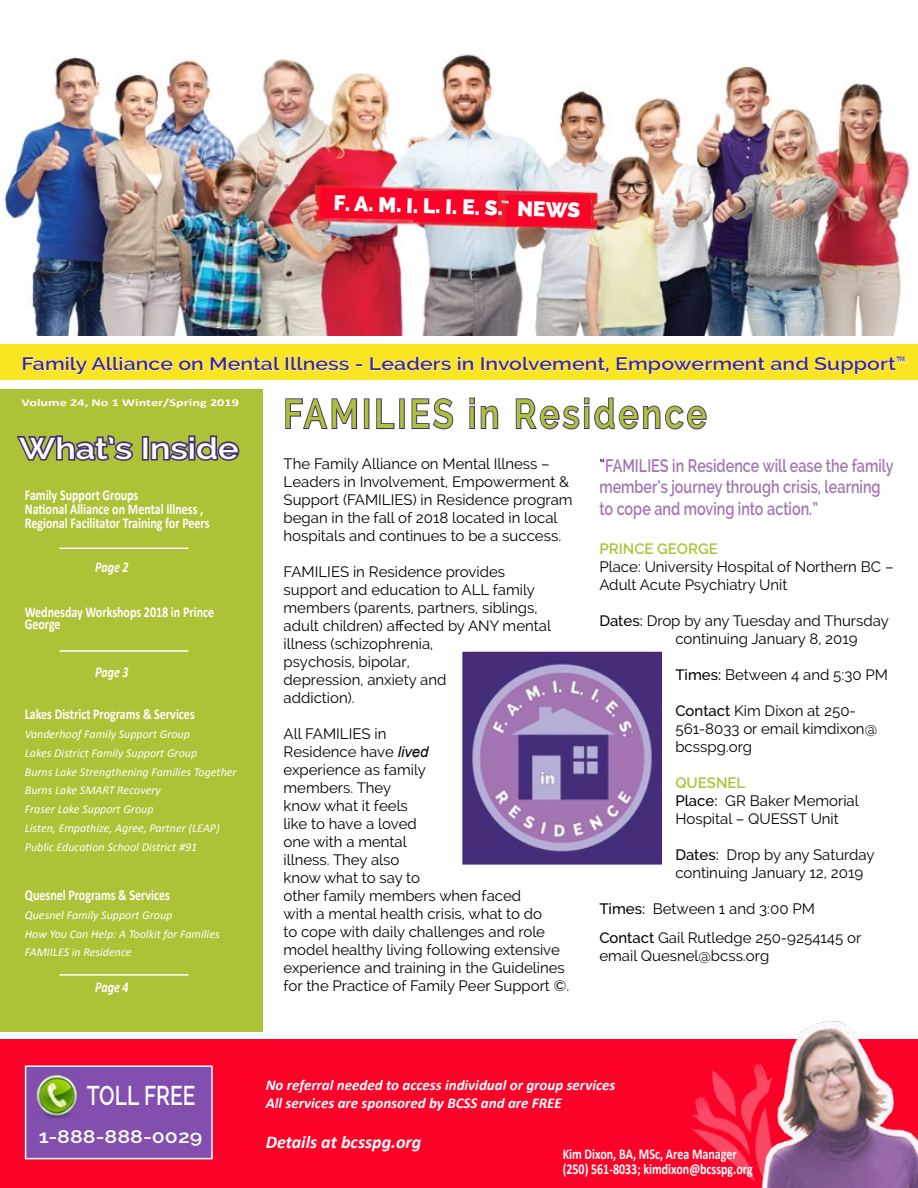
<style>
.page{position:relative;width:918px;height:1188px;background:#fff}
.page>*{position:absolute;margin:0;border:0;box-sizing:border-box;transform-origin:0 0}
.t1{font:600 40.5px "Raleway";letter-spacing:.1em;color:#aec237;scale:.82 1}
.t2{font:600 29.85px "Raleway";color:#fff;scale:1.15 1}
.t3{font:600 27px "Raleway";color:#fff;scale:.77 1}
.t4{font:800 21px "Raleway";color:#fff}
.t5{font:600 18.15px "Raleway";color:#fff;scale:1.17 1}
.t6{font:600 18px/21.6px "Raleway";color:#a374b2;scale:.8 1}
.t7{font:600 18px "Raleway";color:#452c7a;scale:1.19 1}
.t8{font:italic 700 18px "Calibri";color:#fff}
.t9{font:15px/18px "Raleway";color:#000}
.t10{font:700 15px/14.4px "Calibri";color:#fff;scale:.8 1}
.t11{font:italic 700 15px/18px "Calibri";color:#fff}
.t12{font:italic 700 15px "Calibri";color:#fff;scale:.8 1}
.t13{font:600 15px "Raleway";color:#aec237}
.t14{font:italic 12px/18.8px "Calibri";color:#fff}
.t15{font:700 10.5px "Calibri";color:#fff;scale:1.36 1}
.t16{font:600 7.05px "Raleway";color:#452c7a;scale:.8 1}
.s1{font-family:"Arial";font-style:italic}
.s2{font-weight:400;color:#000}
.s3{font-weight:500}
.s4{font-weight:600;color:#aec237}
</style>
<div class="page">
<img style="left:464px;top:654px;width:196px;height:209px">
<div style="left:462px;top:652px;width:200px;height:213px;border:1px solid #452c7a"></div>
<div style="left:0;top:1040px;width:918px;height:148px;background:#fc0228"></div>
<div style="left:25px;top:1065px;width:188px;height:94px;background:#824fae;border:2px solid #fff"></div>
<img style="left:36px;top:1074px;width:42px;height:45px">
<img style="left:691px;top:1064px;width:67px;height:117px">
<img style="left:758px;top:1021px;width:160px;height:167px">
<svg style="left:285px;top:398px;width:73px;height:31px"></svg>
<div style="left:364px;top:398px;width:5px;height:31px;border:2px solid #452c7a"></div>
<svg style="left:376px;top:398px;width:19px;height:31px"></svg>
<div style="left:399px;top:398px;width:6px;height:31px;border:2px solid #452c7a"></div>
<svg style="left:411px;top:398px;width:43px;height:32px"></svg>
<svg style="left:469px;top:398px;width:30px;height:31px"></svg>
<svg style="left:515px;top:397px;width:192px;height:33px"></svg>
<div style="left:0;top:345px;width:918px;height:35px;background:#fae523"></div>
<svg style="left:23px;top:356px;width:180px;height:19px"></svg>
<svg style="left:210px;top:356px;width:70px;height:15px"></svg>
<svg style="left:286px;top:356px;width:64px;height:15px"></svg>
<svg style="left:356px;top:364px;width:7px;height:2px"></svg>
<svg style="left:370px;top:356px;width:82px;height:15px"></svg>
<svg style="left:458px;top:357px;width:16px;height:14px"></svg>
<svg style="left:481px;top:356px;width:128px;height:17px"></svg>
<svg style="left:616px;top:356px;width:289px;height:19px"></svg>
<div style="left:0;top:389px;width:263px;height:642px;background:#aec237"></div>
<svg style="left:16px;top:435px;width:118px;height:26px"></svg>
<div style="left:142px;top:436px;width:7px;height:25px;border:3px solid #452c7a"></div>
<svg style="left:150px;top:435px;width:90px;height:26px"></svg>
<hr style="left:59px;top:974px;width:129px;height:2px;background:#fff">
<hr style="left:59px;top:548px;width:129px;height:1px;background:#fff">
<hr style="left:59px;top:650px;width:129px;height:2px;background:#fff">
<img style="left:4px;top:54px;width:906px;height:281px">
<div style="left:320px;top:188px;width:93px;height:31px;background:#fc0228"></div>
<div style="left:413px;top:192px;width:85px;height:30px;background:#fc0228"></div>
<div style="left:506px;top:195px;width:85px;height:30px;background:#fc0228"></div>
<svg style="left:501px;top:201px;width:5px;height:3px"></svg>
<h3 class="t4" style="left:334px;top:190px;width:248px;rotate:2deg">F. A. M. I. L. I. E. S. NEWS</h3>
<p class="t7" style="left:22px;top:353px;width:736px">Family Alliance on Mental Illness - Leaders in Involvement, Empowerment and Support</p>
<p class="t16" style="left:897px;top:356px;width:12px">TM</p>
<p class="t15" style="left:22px;top:396px;width:161px">Volume 24, No 1 Winter/Spring 2019</p>
<h2 class="t2" style="left:19px;top:431px;width:192px">What’s Inside</h2>
<p class="t10" style="left:25px;top:487px;width:232px">Family Support Groups<br>National Alliance on Mental Illness ,<br>Regional Facilitator Training for Peers</p>
<p class="t12" style="left:95px;top:557px;width:43px">Page 2</p>
<p class="t10" style="left:25px;top:606px;width:238px;line-height:12px">Wednesday Workshops 2018 in Prince<br>George</p>
<p class="t12" style="left:95px;top:662px;width:43px">Page 3</p>
<p class="t10" style="left:25px;top:707px;width:214px">Lakes District Programs &amp; Services</p>
<p class="t14" style="left:25px;top:724px;width:213px">Vanderhoof Family Support Group<br>Lakes District Family Support Group<br>Burns Lake Strengthening Families Together Burns Lake SMART Recovery<br>Fraser Lake Support Group<br>Listen, Empathize, Agree, Partner (LEAP)<br>Public Education School District #91</p>
<p class="t10" style="left:25px;top:888px;width:183px">Quesnel Programs &amp; Services</p>
<p class="t14" style="left:25px;top:905px;width:196px">Quesnel Family Support Group<br>How You Can Help: A Toolkit for Families<br>FAMIILES in Residence</p>
<p class="t12" style="left:95px;top:978px;width:43px">Page 4</p>
<h1 class="t1" style="left:284px;top:391px;width:517px">FAMILIES in Residence</h1>
<p class="t9" style="left:284px;top:454px;width:291px">The Family Alliance on Mental Illness – Leaders in Involvement, Empowerment &amp; Support (FAMILIES) in Residence program began in the fall of 2018 located in local hospitals and continues to be a success.</p>
<p class="t9" style="left:284px;top:562px;width:269px">FAMILIES in Residence provides support and education to ALL family members (parents, partners, siblings, adult children) affected by ANY mental illness (schizophrenia,<br>psychosis, bipolar,<br>depression, anxiety and<br>addiction).</p>
<p class="t9" style="left:284px;top:724px;width:287px">All FAMILIES in<br>Residence have <span class="s1">lived<br></span>experience as family<br>members. They<br>know what it feels<br>like to have a loved<br>one with a mental<br>illness. They also<br>know what to say to<br>other family members when faced<br>with a mental health crisis, what to do<br>to cope with daily challenges and role model healthy living following extensive experience and training in the Guidelines for the Practice of Family Peer Support ©.</p>
<p class="t6" style="left:599px;top:454px;width:369px"><span class="s2">“</span>FAMILIES in Residence will ease the family member’s journey through crisis, learning to cope and moving into action.”</p>
<p class="t13" style="left:599px;top:540px;width:120px">PRINCE GEORGE</p>
<p class="t9" style="left:599px;top:558px;width:296px">Place: University Hospital of Northern BC –<br>Adult Acute Psychiatry Unit</p>
<p class="t9" style="left:675px;top:612px;width:215px;text-indent:-76px"><span class="s3">Dates:</span> Drop by any Tuesday and Thursday continuing January 8, 2019</p>
<p class="t9" style="left:675px;top:666px;width:214px"><span class="s3">Times:</span> Between 4 and 5:30 PM</p>
<p class="t9" style="left:675px;top:702px;width:203px"><span class="s3">Contact</span> Kim Dixon at 250-<br>561-8033 or email kimdixon@ bcsspg.org</p>
<p class="t9" style="left:675px;top:774px;width:185px"><span class="s4">QUESNEL<br></span><span class="s3">Place:</span> GR Baker Memorial<br>Hospital – QUESST Unit</p>
<p class="t9" style="left:675px;top:846px;width:201px"><span class="s3">Dates:</span> Drop by any Saturday continuing January 12, 2019</p>
<p class="t9" style="left:599px;top:895px;width:263px;line-height:28.8px"><span class="s3">Times:</span> Between 1 and 3:00 PM<br><span class="s3">Contact</span> Gail Rutledge 250-9254145 or</p>
<p class="t9" style="left:599px;top:947px;width:171px">email Quesnel@bcss.org</p>
<h3 class="t3" style="left:87px;top:1080px;width:142px">TOLL FREE</h3>
<p class="t5" style="left:39px;top:1126px;width:141px">1-888-888-0029</p>
<p class="t11" style="left:266px;top:1076px;width:351px">No referral needed to access individual or group services<br>All services are sponsored by BCSS and are FREE</p>
<p class="t8" style="left:266px;top:1130px;width:157px">Details at bcsspg.org</p>
<p class="t10" style="left:563px;top:1147px;width:239px">Kim Dixon, BA, MSc, Area Manager (250) 561-8033; kimdixon@bcsspg.org</p>
</div>
